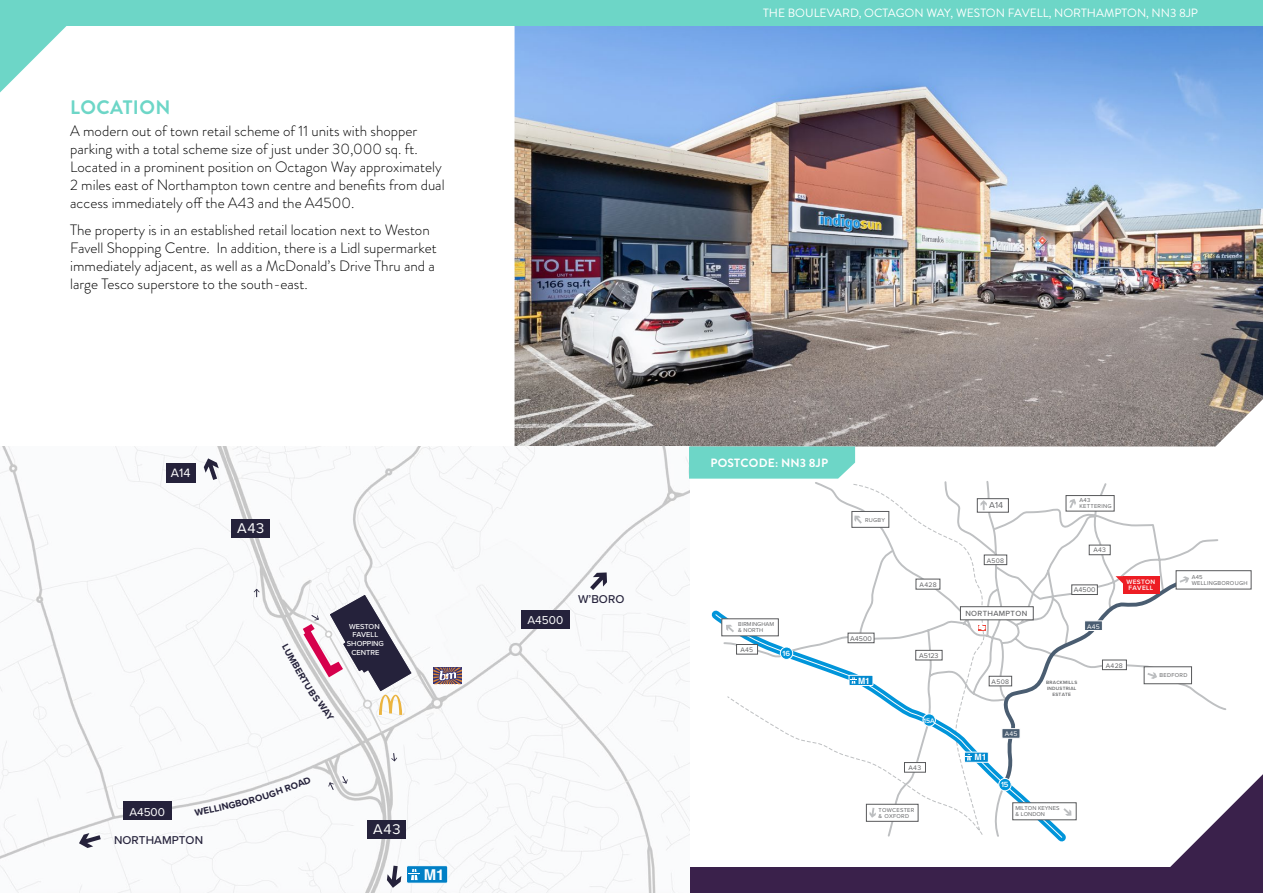
<style>
.page{position:relative;width:1263px;height:893px;background:#fff}
.page>*{position:absolute;margin:0;border:0;box-sizing:border-box;transform-origin:0 0}
.t1{font:700 19.5px "Brandon Grotesque";letter-spacing:.02em;color:#6dd6c7}
.t2{font:300 15px/18px "Brandon Grotesque";color:#000}
.t3{font:700 15px "Helvetica";color:#fff}
.t4{font:14.55px "Proxima Nova";letter-spacing:.045em;color:#fff}
.t5{font:12.6px "Proxima Nova";color:#fff}
.t6{font:12px "Brandon Grotesque";color:#fff}
.t7{font:700 12px "Brandon Grotesque";letter-spacing:.02em;color:#fff}
.t8{font:500 11.85px "Proxima Nova";letter-spacing:.005em;color:#25223b}
.t9{font:11.85px "Proxima Nova";color:#fff}
.t10{font:700 9.6px "Proxima Nova";color:#25223b}
.t11{font:9px "Proxima Nova";color:#636466}
.t12{font:700 8.7px "Helvetica";color:#fff}
.t13{font:500 7.8px "Proxima Nova";letter-spacing:.045em;color:#636466}
.t14{font:600 7.8px "Proxima Nova";color:#fff}
.t15{font:500 7.5px/8.6px "Proxima Nova";color:#fff;text-align:center}
.t16{font:7.05px "Proxima Nova";color:#636466}
.t17{font:6.75px "Proxima Nova";letter-spacing:.045em;color:#636466}
.t18{font:6.75px "Proxima Nova";letter-spacing:.045em;color:#fff}
.t19{font:600 6.75px "Proxima Nova";color:#fff}
.t20{font:600 6.6px/6.6px "Proxima Nova";letter-spacing:.045em;color:#fff;text-align:center}
.t21{font:5.85px/5.8px "Proxima Nova";letter-spacing:.045em;color:#636466}
.t22{font:5.85px/5.8px "Proxima Nova";letter-spacing:.005em;color:#636466}
.t23{font:600 4.8px/5.8px "Proxima Nova";letter-spacing:.045em;color:#636466;text-align:center}
</style>
<div class="page">
<div style="left:0;top:867px;width:1263px;height:26px;background:#3a214b"></div>
<img style="left:514px;top:26px;width:749px;height:420px">
<svg style="left:815px;top:481px;width:413px;height:340px"></svg>
<svg style="left:712px;top:606px;width:358px;height:235px"></svg>
<svg style="left:716px;top:614px;width:346px;height:224px"></svg>
<div style="left:923px;top:714px;width:12px;height:12px;background:#0095da;border-radius:50%"></div>
<div style="left:923px;top:714px;width:13px;height:12px;border:1px solid #fff;border-radius:50%"></div>
<div style="left:780px;top:647px;width:13px;height:12px;background:#0095da;border-radius:50%"></div>
<div style="left:780px;top:647px;width:13px;height:13px;border:1px solid #fff;border-radius:50%"></div>
<div style="left:964px;top:752px;width:24px;height:10px;background:#0089cf"></div>
<div style="left:964px;top:752px;width:24px;height:10px;border:1px solid #fff"></div>
<svg style="left:965px;top:754px;width:7px;height:6px"></svg>
<div style="left:849px;top:675px;width:24px;height:10px;background:#0089cf"></div>
<div style="left:849px;top:675px;width:24px;height:11px;border:1px solid #fff"></div>
<svg style="left:850px;top:677px;width:7px;height:7px"></svg>
<svg style="left:858px;top:549px;width:36px;height:92px"></svg>
<div style="left:960px;top:606px;width:73px;height:14px;background:#fff;border:1px solid #58595b"></div>
<div style="left:736px;top:644px;width:22px;height:10px;background:#fff;border:1px solid #58595b"></div>
<div style="left:904px;top:762px;width:22px;height:10px;background:#fff;border:1px solid #58595b"></div>
<div style="left:1089px;top:545px;width:21px;height:10px;background:#fff;border:1px solid #58595b"></div>
<div style="left:852px;top:511px;width:37px;height:17px;background:#fff;border:1px solid #58595b"></div>
<div style="left:916px;top:579px;width:24px;height:10px;background:#fff"></div>
<div style="left:915px;top:650px;width:27px;height:10px;background:#fff;border:1px solid #58595b"></div>
<div style="left:848px;top:633px;width:26px;height:10px;background:#fff;border:1px solid #58595b"></div>
<div style="left:989px;top:676px;width:23px;height:10px;background:#fff;border:1px solid #58595b"></div>
<div style="left:984px;top:555px;width:23px;height:10px;background:#fff;border:1px solid #58595b"></div>
<svg style="left:1000px;top:575px;width:227px;height:213px"></svg>
<div style="left:999px;top:778px;width:12px;height:13px;background:#0095da;border-radius:50%"></div>
<div style="left:998px;top:778px;width:13px;height:13px;border:1px solid #fff;border-radius:50%"></div>
<svg style="left:854px;top:516px;width:8px;height:8px"></svg>
<div style="left:1066px;top:495px;width:48px;height:16px;background:#fff;border:1px solid #58595b"></div>
<div style="left:1123px;top:576px;width:36px;height:18px;background:#ed1d24"></div>
<svg style="left:1069px;top:499px;width:7px;height:9px"></svg>
<div style="left:866px;top:804px;width:52px;height:17px;background:#fff;border:1px solid #58595b"></div>
<svg style="left:869px;top:808px;width:7px;height:10px"></svg>
<div style="left:1012px;top:802px;width:64px;height:18px;background:#fff;border:1px solid #58595b"></div>
<svg style="left:1063px;top:808px;width:8px;height:8px"></svg>
<div style="left:721px;top:619px;width:58px;height:17px;background:#fff;border:1px solid #58595b"></div>
<svg style="left:726px;top:625px;width:8px;height:7px"></svg>
<div style="left:1176px;top:570px;width:75px;height:19px;background:#fff;border:1px solid #58595b"></div>
<svg style="left:1179px;top:576px;width:10px;height:7px"></svg>
<div style="left:977px;top:498px;width:32px;height:14px;background:#fff;border:1px solid #58595b"></div>
<svg style="left:980px;top:500px;width:7px;height:10px"></svg>
<div style="left:1002px;top:728px;width:18px;height:10px;background:#4a5d71;border:1px solid #fff"></div>
<div style="left:1084px;top:621px;width:19px;height:10px;background:#4a5d71;border:1px solid #fff"></div>
<svg style="left:1115px;top:576px;width:8px;height:9px"></svg>
<img style="left:0;top:446px;width:689px;height:447px">
<div style="left:231px;top:519px;width:39px;height:18px;background:#25223b"></div>
<div style="left:367px;top:820px;width:39px;height:18px;background:#25223b"></div>
<div style="left:123px;top:802px;width:48px;height:18px;background:#25223b"></div>
<div style="left:521px;top:610px;width:49px;height:19px;background:#25223b"></div>
<svg style="left:79px;top:833px;width:22px;height:15px"></svg>
<svg style="left:590px;top:572px;width:17px;height:18px"></svg>
<div style="left:166px;top:463px;width:30px;height:19px;background:#25223b"></div>
<svg style="left:204px;top:458px;width:15px;height:22px"></svg>
<svg style="left:387px;top:866px;width:14px;height:22px"></svg>
<div style="left:406px;top:866px;width:42px;height:17px;background:#0080c6;border-radius:2px"></div>
<div style="left:406px;top:865px;width:42px;height:18px;border:1px solid #fff;border-radius:2px"></div>
<svg style="left:408px;top:869px;width:12px;height:11px"></svg>
<svg style="left:433px;top:667px;width:29px;height:17px"></svg>
<svg style="left:254px;top:589px;width:6px;height:8px"></svg>
<svg style="left:391px;top:752px;width:6px;height:9px"></svg>
<svg style="left:342px;top:775px;width:6px;height:9px"></svg>
<svg style="left:328px;top:782px;width:6px;height:9px"></svg>
<div style="left:0;top:0;width:1263px;height:26px;background:#6dd6c7"></div>
<svg style="left:0;top:26px;width:67px;height:66px"></svg>
<svg style="left:689px;top:446px;width:166px;height:33px;background:#73d7c8"></svg>
<svg style="left:1143px;top:664px;width:120px;height:203px"></svg>
<svg style="left:295px;top:592px;width:119px;height:143px"></svg>
<svg style="left:194px;top:776px;width:117px;height:40px"></svg>
<h1 class="t1" style="left:70px;top:94px;width:102px">LOCATION</h1>
<p class="t2" style="left:70px;top:122px;width:376px">A modern out of town retail scheme of 11 units with shopper parking with a total scheme size of just under 30,000 sq. ft.<br>Located in a prominent position on Octagon Way approximately 2 miles east of Northampton town centre and benefits from dual access immediately off the A43 and the A4500.</p>
<p class="t2" style="left:70px;top:221px;width:368px">The property is in an established retail location next to Weston Favell Shopping Centre. In addition, there is a Lidl supermarket immediately adjacent, as well as a McDonald’s Drive Thru and a large Tesco superstore to the south-east.</p>
<p class="t5" style="left:171px;top:463px;width:21px">A14</p>
<p class="t4" style="left:237px;top:517px;width:29px">A43</p>
<p class="t10" style="left:291px;top:641px;width:28px;rotate:61deg">LUMB</p>
<p class="t15" style="left:347px;top:622px;width:39px">WESTON<br>FAVELL<br>SHOPPING<br>CENTRE</p>
<p class="t9" style="left:129px;top:803px;width:37px">A4500</p>
<p class="t8" style="left:114px;top:831px;width:91px">NORTHAMPTON</p>
<p class="t4" style="left:373px;top:818px;width:29px">A43</p>
<p class="t3" style="left:424px;top:865px;width:22px">M1</p>
<p class="t9" style="left:527px;top:612px;width:37px">A4500</p>
<p class="t8" style="left:578px;top:590px;width:48px">W’BORO</p>
<p class="t6" style="left:763px;top:5px;width:436px">THE BOULEVARD, OCTAGON WAY, WESTON FAVELL, NORTHAMPTON, NN3 8JP</p>
<p class="t7" style="left:710px;top:454px;width:119px">POSTCODE: NN3 8JP</p>
<p class="t11" style="left:989px;top:499px;width:15px">A14</p>
<p class="t21" style="left:1079px;top:497px;width:34px">A43<br>KETTERING</p>
<p class="t21" style="left:865px;top:517px;width:22px">RUGBY</p>
<p class="t17" style="left:1093px;top:545px;width:14px">A43</p>
<p class="t17" style="left:987px;top:555px;width:19px">A508</p>
<p class="t17" style="left:919px;top:580px;width:19px">A428</p>
<p class="t16" style="left:1074px;top:585px;width:23px">A4500</p>
<p class="t20" style="left:1126px;top:578px;width:30px">WESTON<br>FAVELL</p>
<p class="t21" style="left:1192px;top:574px;width:57px">A45<br>WELLINGBOROUGH</p>
<p class="t13" style="left:965px;top:607px;width:63px">NORTHAMPTON</p>
<p class="t22" style="left:738px;top:621px;width:37px">BIRMINGHAM &amp; NORTH</p>
<p class="t18" style="left:1087px;top:621px;width:14px">A45</p>
<p class="t16" style="left:850px;top:633px;width:23px">A4500</p>
<p class="t17" style="left:740px;top:645px;width:14px">A45</p>
<p class="t14" style="left:783px;top:648px;width:9px">16</p>
<p class="t16" style="left:919px;top:650px;width:21px">A5123</p>
<p class="t17" style="left:1106px;top:660px;width:19px">A428</p>
<p class="t12" style="left:858px;top:675px;width:14px">M1</p>
<p class="t17" style="left:992px;top:676px;width:19px">A508</p>
<p class="t23" style="left:1046px;top:679px;width:32px">BRACKMILLS<br>INDUSTRIAL<br>ESTATE</p>
<p class="t21" style="left:1159px;top:672px;width:29px">BEDFORD</p>
<p class="t19" style="left:923px;top:716px;width:13px">15A</p>
<p class="t18" style="left:1005px;top:729px;width:14px">A45</p>
<p class="t12" style="left:974px;top:752px;width:14px">M1</p>
<p class="t17" style="left:908px;top:763px;width:14px">A43</p>
<p class="t14" style="left:1001px;top:779px;width:9px">15</p>
<p class="t21" style="left:878px;top:807px;width:37px">TOWCESTER &amp; OXFORD</p>
<p class="t22" style="left:1015px;top:805px;width:46px">MILTON KEYNES &amp; LONDON</p>
</div>
